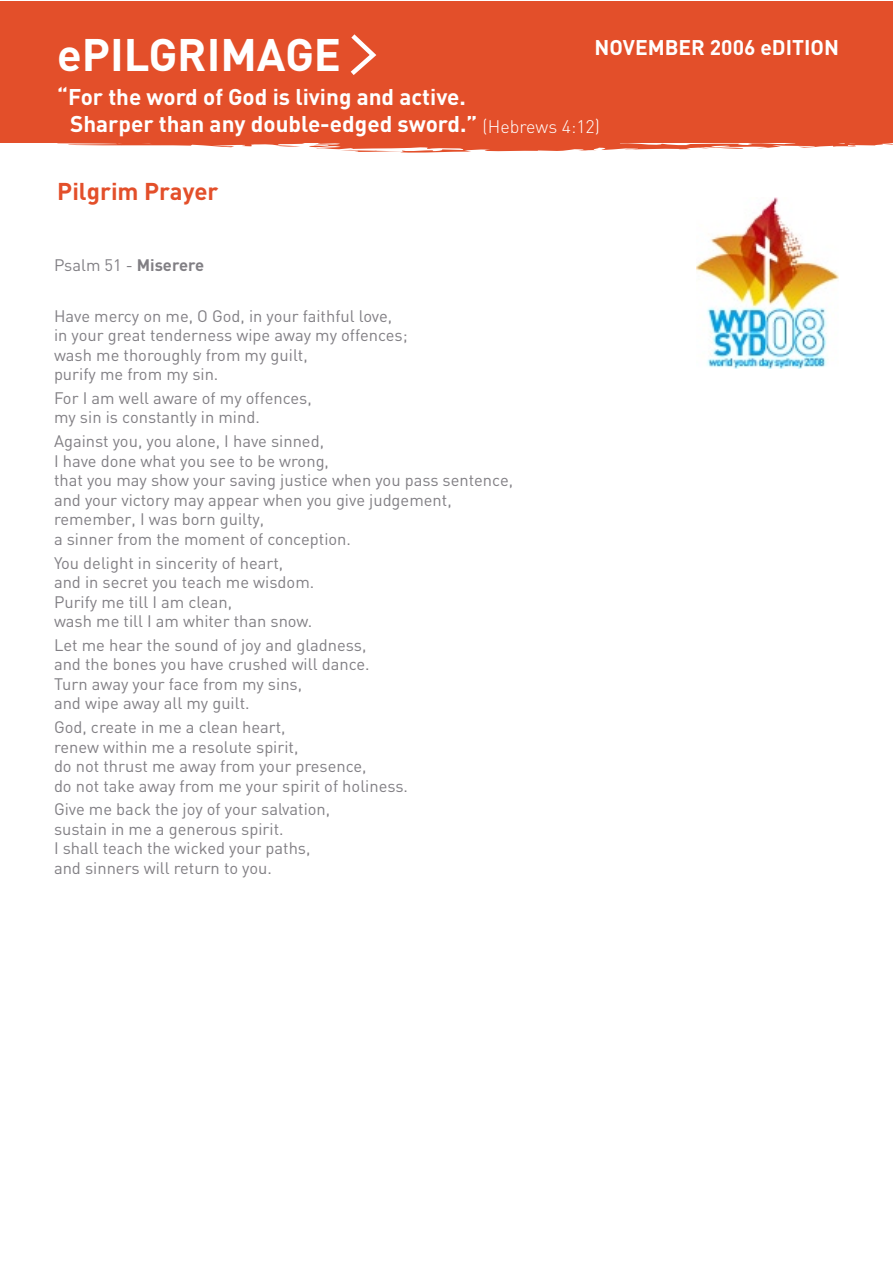
<style>
.page{position:relative;width:893px;height:1263px;background:#fff}
.page>*{position:absolute;margin:0;border:0;box-sizing:border-box;transform-origin:0 0}
.t1{font:700 45px "DIN";color:#fff}
.t2{font:700 24px "DIN";color:#e34f2a}
.t3{font:700 22.5px/27px "DIN";color:#fff;text-align:center}
.t4{font:700 21px "DIN";color:#fff}
.t5{font:300 18px "DIN";color:#fff}
.t6{font:16.5px/19.5px "DIN";color:#817f84}
.s1{font-weight:700}
</style>
<div class="page">
<div style="left:1px;top:1px;width:892px;height:142px;background:#e34f2a"></div>
<svg style="left:0;top:131px;width:893px;height:22px"></svg>
<img style="left:696px;top:197px;width:143px;height:171px">
<svg style="left:350px;top:34px;width:27px;height:41px"></svg>
<h1 class="t1" style="left:57px;top:25px;width:285px">ePILGRIMAGE</h1>
<h3 class="t3" style="left:57px;top:83px;width:422px">“For the word of God is living and active.<br>Sharper than any double-edged sword.”</h3>
<p class="t4" style="left:595px;top:33px;width:246px">NOVEMBER 2006 eDITION</p>
<p class="t5" style="left:483px;top:114px;width:119px">(Hebrews 4:12)</p>
<h2 class="t2" style="left:57px;top:175px;width:163px">Pilgrim Prayer</h2>
<p class="t6" style="left:54px;top:255px;width:152px">Psalm 51 - <span class="s1">Miserere</span></p>
<p class="t6" style="left:54px;top:305px;width:355px">Have mercy on me, O God, in your faithful love, in your great tenderness wipe away my offences; wash me thoroughly from my guilt,<br>purify me from my sin.</p>
<p class="t6" style="left:54px;top:388px;width:259px">For I am well aware of my offences, my sin is constantly in mind.</p>
<p class="t6" style="left:54px;top:431px;width:461px">Against you, you alone, I have sinned,<br>I have done what you see to be wrong,<br>that you may show your saving justice when you pass sentence, and your victory may appear when you give judgement, remember, I was born guilty,<br>a sinner from the moment of conception.</p>
<p class="t6" style="left:54px;top:552px;width:262px">You delight in sincerity of heart, and in secret you teach me wisdom.<br>Purify me till I am clean,<br>wash me till I am whiter than snow.</p>
<p class="t6" style="left:54px;top:634px;width:317px">Let me hear the sound of joy and gladness, and the bones you have crushed will dance.<br>Turn away your face from my sins,<br>and wipe away all my guilt.</p>
<p class="t6" style="left:54px;top:717px;width:355px">God, create in me a clean heart,<br>renew within me a resolute spirit,<br>do not thrust me away from your presence,<br>do not take away from me your spirit of holiness.</p>
<p class="t6" style="left:54px;top:799px;width:278px">Give me back the joy of your salvation, sustain in me a generous spirit.<br>I shall teach the wicked your paths, and sinners will return to you.</p>
</div>
